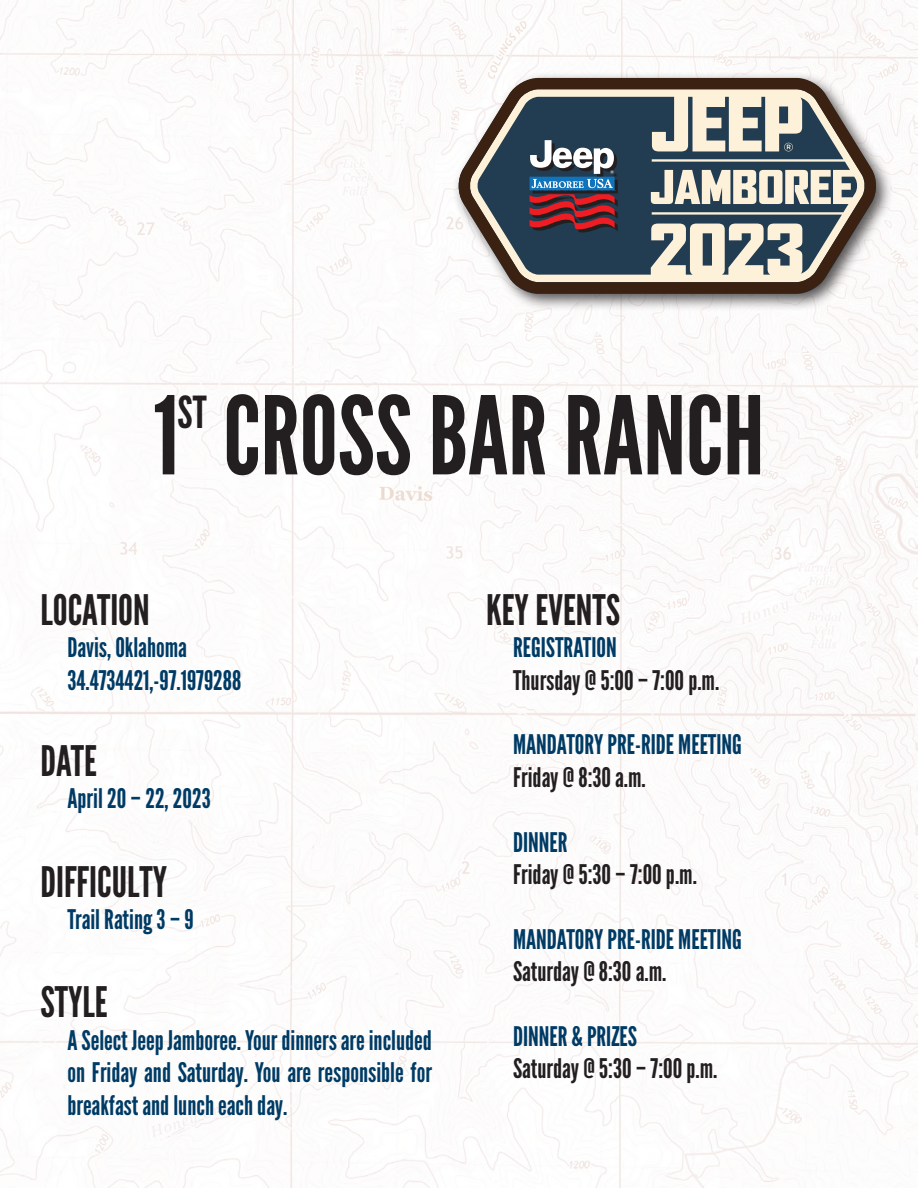
<style>
.page{position:relative;width:918px;height:1188px;background:#fff}
.page>*{position:absolute;margin:0;border:0;box-sizing:border-box;transform-origin:0 0}
.t1{font:108px "League Gothic";color:#231f20}
.t2{font:44.1px "League Gothic";color:#231f20}
.t3{font:42px "League Gothic";color:#231f20}
.t4{font:27px/32.4px "League Gothic";color:#003b65}
.t5{font:27px "League Gothic";color:#231f20}
</style>
<div class="page">
<img style="left:0;top:0;width:918px;height:1187px">
<div style="left:452px;top:71px;width:441px;height:241px;background:#231f20;opacity:.75"></div>
<svg style="left:457px;top:78px;width:420px;height:216px;background:#828685"></svg>
<svg style="left:530px;top:140px;width:88px;height:95px;background:#695767"></svg>
<svg style="left:784px;top:143px;width:9px;height:8px"></svg>
<h1 class="t1" style="left:154px;top:372px;width:612px">1 CROSS BAR RANCH</h1>
<h2 class="t2" style="left:178px;top:386px;width:31px">st</h2>
<h3 class="t3" style="left:40px;top:585px;width:111px">LOCATION</h3>
<p class="t4" style="left:68px;top:632px;width:175px">Davis, Oklahoma<br>34.4734421,-97.1979288</p>
<h3 class="t3" style="left:40px;top:736px;width:58px">DATE</h3>
<p class="t4" style="left:68px;top:783px;width:145px">April 20 – 22, 2023</p>
<h3 class="t3" style="left:40px;top:857px;width:128px">DIFFICULTY</h3>
<p class="t4" style="left:68px;top:903px;width:128px">Trail Rating 3 – 9</p>
<h3 class="t3" style="left:40px;top:977px;width:69px">STYLE</h3>
<p class="t4" style="left:68px;top:1024px;width:366px;text-align:justify">A Select Jeep Jamboree. Your dinners are included on Friday and Saturday. You are responsible for breakfast and lunch each day.</p>
<h3 class="t3" style="left:486px;top:585px;width:136px">KEY EVENTS</h3>
<p class="t4" style="left:513px;top:632px;width:105px">REGISTRATION</p>
<p class="t5" style="left:513px;top:664px;width:208px">Thursday @ 5:00 – 7:00 p.m.</p>
<p class="t4" style="left:513px;top:729px;width:230px">MANDATORY PRE-RIDE MEETING</p>
<p class="t5" style="left:513px;top:761px;width:134px">Friday @ 8:30 a.m.</p>
<p class="t4" style="left:513px;top:826px;width:56px">DINNER</p>
<p class="t5" style="left:513px;top:858px;width:185px">Friday @ 5:30 – 7:00 p.m.</p>
<p class="t4" style="left:513px;top:923px;width:230px">MANDATORY PRE-RIDE MEETING</p>
<p class="t5" style="left:513px;top:956px;width:155px">Saturday @ 8:30 a.m.</p>
<p class="t4" style="left:513px;top:1020px;width:126px">DINNER &amp; PRIZES</p>
<p class="t5" style="left:513px;top:1053px;width:206px">Saturday @ 5:30 – 7:00 p.m.</p>
</div>
